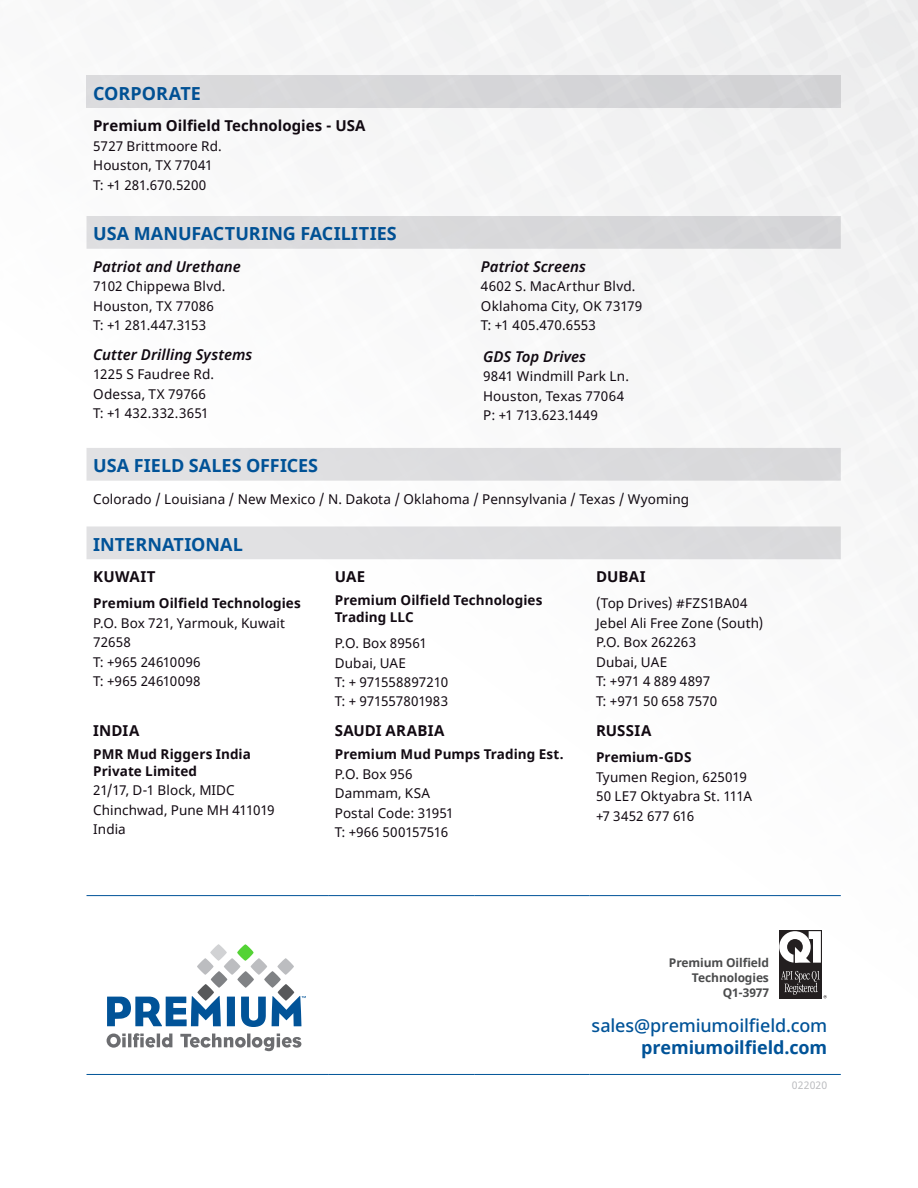
<style>
.page{position:relative;width:918px;height:1188px;background:#fff}
.page>*{position:absolute;margin:0;border:0;box-sizing:border-box;transform-origin:0 0}
.t1{font:700 18px "Noto Sans";color:#015398}
.t2{font:500 18px "Noto Sans";letter-spacing:-.005em;color:#015398}
.t3{font:700 15px "Noto Sans";letter-spacing:.005em;color:#120a12}
.t4{font:italic 600 15px "Noto Sans";color:#120a12}
.t5{font:13.5px/19.5px "Noto Sans";letter-spacing:.01em;color:#120a12}
.t6{font:700 13.5px/16.5px "Noto Sans";letter-spacing:.005em;color:#120a12}
.t7{font:700 12px/15px "Noto Sans";letter-spacing:-.01em;color:#4b4c4d;text-align:right}
.t8{font:10.5px "Noto Sans";letter-spacing:.01em;color:#bcbdc0}
</style>
<div class="page">
<img style="left:86px;top:0;width:832px;height:1075px">
<div style="left:87px;top:76px;width:754px;height:32px;background:#d7d8da"></div>
<svg style="left:87px;top:216px;width:754px;height:343px"></svg>
<hr style="left:87px;top:895px;width:241px;height:1px;background:#015398">
<hr style="left:328px;top:895px;width:146px;height:1px;background:#015398">
<hr style="left:474px;top:895px;width:115px;height:1px;background:#015398">
<hr style="left:589px;top:895px;width:252px;height:1px;background:#015398">
<hr style="left:87px;top:1074px;width:241px;height:1px;background:#015398">
<hr style="left:328px;top:1074px;width:146px;height:1px;background:#015398">
<hr style="left:474px;top:1074px;width:115px;height:1px;background:#015398">
<hr style="left:589px;top:1074px;width:252px;height:1px;background:#015398">
<svg style="left:107px;top:1033px;width:65px;height:15px"></svg>
<svg style="left:180px;top:1034px;width:121px;height:17px"></svg>
<svg style="left:107px;top:944px;width:199px;height:83px"></svg>
<div style="left:779px;top:930px;width:43px;height:68px;background:#231f20"></div>
<svg style="left:779px;top:931px;width:42px;height:32px"></svg>
<svg style="left:781px;top:971px;width:46px;height:27px"></svg>
<h1 class="t1" style="left:93px;top:81px;width:109px">CORPORATE</h1>
<p class="t3" style="left:93px;top:115px;width:274px">Premium Oilfield Technologies - USA</p>
<p class="t5" style="left:93px;top:136px;width:130px">5727 Brittmoore Rd.<br>Houston, TX 77041<br>T: +1 281.670.5200</p>
<h1 class="t1" style="left:93px;top:221px;width:305px">USA MANUFACTURING FACILITIES</h1>
<p class="t4" style="left:93px;top:256px;width:149px">Patriot and Urethane</p>
<p class="t5" style="left:93px;top:277px;width:134px">7102 Chippewa Blvd.<br>Houston, TX 77086<br>T: +1 281.447.3153</p>
<p class="t4" style="left:93px;top:344px;width:161px">Cutter Drilling Systems</p>
<p class="t5" style="left:93px;top:365px;width:122px">1225 S Faudree Rd.<br>Odessa, TX 79766<br>T: +1 432.332.3651</p>
<p class="t4" style="left:481px;top:256px;width:107px">Patriot Screens</p>
<p class="t5" style="left:481px;top:277px;width:163px">4602 S. MacArthur Blvd.<br>Oklahoma City, OK 73179<br>T: +1 405.470.6553</p>
<p class="t4" style="left:483px;top:346px;width:105px">GDS Top Drives</p>
<p class="t5" style="left:483px;top:367px;width:147px">9841 Windmill Park Ln.<br>Houston, Texas 77064<br>P: +1 713.623.1449</p>
<h1 class="t1" style="left:93px;top:453px;width:226px">USA FIELD SALES OFFICES</h1>
<p class="t5" style="left:93px;top:490px;width:597px">Colorado / Louisiana / New Mexico / N. Dakota / Oklahoma / Pennsylvania / Texas / Wyoming</p>
<h1 class="t1" style="left:93px;top:532px;width:151px">INTERNATIONAL</h1>
<p class="t3" style="left:93px;top:566px;width:64px">KUWAIT</p>
<p class="t6" style="left:93px;top:595px;width:209px">Premium Oilfield Technologies</p>
<p class="t5" style="left:93px;top:614px;width:193px">P.O. Box 721, Yarmouk, Kuwait<br>72658<br>T: +965 24610096<br>T: +965 24610098</p>
<p class="t3" style="left:335px;top:566px;width:32px">UAE</p>
<p class="t6" style="left:335px;top:592px;width:209px">Premium Oilfield Technologies<br>Trading LLC</p>
<p class="t5" style="left:335px;top:634px;width:115px">P.O. Box 89561<br>Dubai, UAE<br>T: + 971558897210<br>T: + 971557801983</p>
<p class="t3" style="left:596px;top:566px;width:51px">DUBAI</p>
<p class="t5" style="left:596px;top:594px;width:169px">(Top Drives) #FZS1BA04<br>Jebel Ali Free Zone (South)<br>P.O. Box 262263<br>Dubai, UAE<br>T: +971 4 889 4897<br>T: +971 50 658 7570</p>
<p class="t3" style="left:93px;top:720px;width:48px">INDIA</p>
<p class="t6" style="left:93px;top:746px;width:159px">PMR Mud Riggers India<br>Private Limited</p>
<p class="t5" style="left:93px;top:781px;width:183px">21/17, D-1 Block, MIDC<br>Chinchwad, Pune MH 411019<br>India</p>
<p class="t3" style="left:335px;top:720px;width:111px">SAUDI ARABIA</p>
<p class="t6" style="left:335px;top:746px;width:230px">Premium Mud Pumps Trading Est.</p>
<p class="t5" style="left:335px;top:765px;width:120px">P.O. Box 956<br>Dammam, KSA<br>Postal Code: 31951<br>T: +966 500157516</p>
<p class="t3" style="left:596px;top:720px;width:57px">RUSSIA</p>
<p class="t6" style="left:596px;top:749px;width:97px">Premium-GDS</p>
<p class="t5" style="left:596px;top:768px;width:157px">Tyumen Region, 625019<br>50 LE7 Oktyabra St. 111A +7 3452 677 616</p>
<p class="t7" style="left:669px;top:956px;width:102px">Premium Oilfield<br>Technologies<br>Q1-3977</p>
<h1 class="t2" style="left:592px;top:1013px;width:237px">sales@premiumoilfield.com</h1>
<h1 class="t1" style="left:641px;top:1035px;width:187px">premiumoilfield.com</h1>
<p class="t8" style="left:792px;top:1078px;width:37px">022020</p>
</div>
